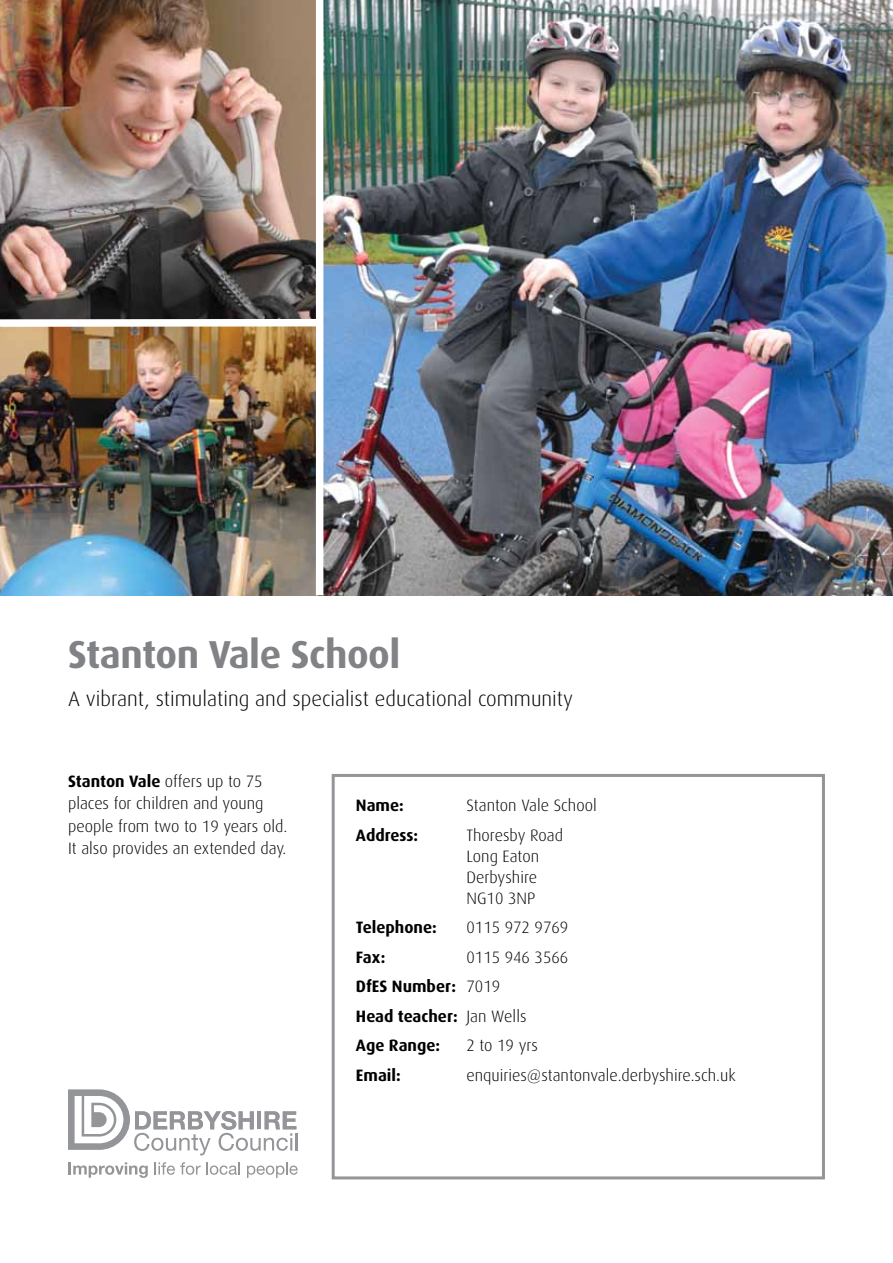
<style>
.page{position:relative;width:893px;height:1263px;background:#fff}
.page>*{position:absolute;margin:0;border:0;box-sizing:border-box;transform-origin:0 0}
.t1{font:700 39px "Dax";letter-spacing:-.01em;color:#808285}
.t2{font:300 21px "Dax";color:#000}
.t3{font:300 16.5px/21px "Dax";color:#000}
.t4{font:700 16.5px/29.5px "Dax";color:#000}
.s1{font-weight:700}
.s2{font-weight:300}
</style>
<div class="page">
<div style="left:332px;top:774px;width:493px;height:405px;border:3px solid #939598"></div>
<svg style="left:68px;top:1162px;width:80px;height:16px"></svg>
<svg style="left:155px;top:1162px;width:46px;height:13px"></svg>
<svg style="left:207px;top:1162px;width:33px;height:13px"></svg>
<svg style="left:247px;top:1162px;width:51px;height:16px"></svg>
<svg style="left:68px;top:1089px;width:230px;height:66px"></svg>
<img style="left:0;top:0;width:316px;height:319px">
<img style="left:0;top:327px;width:316px;height:268px">
<img style="left:323px;top:0;width:570px;height:595px">
<h1 class="t1" style="left:68px;top:632px;width:334px">Stanton Vale School</h1>
<p class="t2" style="left:68px;top:687px;width:506px">A vibrant, stimulating and specialist educational community</p>
<p class="t3" style="left:68px;top:770px;width:221px;line-height:22.5px"><span class="s1">Stanton Vale</span> offers up to 75 places for children and young people from two to 19 years old.<br>It also provides an extended day.</p>
<p class="t4" style="left:356px;top:791px;width:49px">Name:</p>
<p class="t3" style="left:466px;top:795px;width:132px">Stanton Vale School</p>
<p class="t4" style="left:356px;top:820px;width:64px">Address:</p>
<p class="t3" style="left:466px;top:824px;width:98px">Thoresby Road<br>Long Eaton<br>Derbyshire<br>NG10 3NP</p>
<p class="t4" style="left:356px;top:913px;width:82px">Telephone:</p>
<p class="t3" style="left:466px;top:917px;width:103px">0115 972 9769</p>
<p class="t4" style="left:356px;top:942px;width:31px">Fax:</p>
<p class="t4" style="left:356px;top:942px;width:214px;text-indent:111px"><span class="s2">0115 946 3566<br></span>DfES Number: <span class="s2">7019<br></span>Head teacher: <span class="s2">Jan Wells<br></span>Age Range:</p>
<p class="t3" style="left:466px;top:1035px;width:73px">2 to 19 yrs</p>
<p class="t4" style="left:356px;top:1060px;width:46px">Email:</p>
<p class="t3" style="left:466px;top:1064px;width:271px">enquiries@stantonvale.derbyshire.sch.uk</p>
</div>
